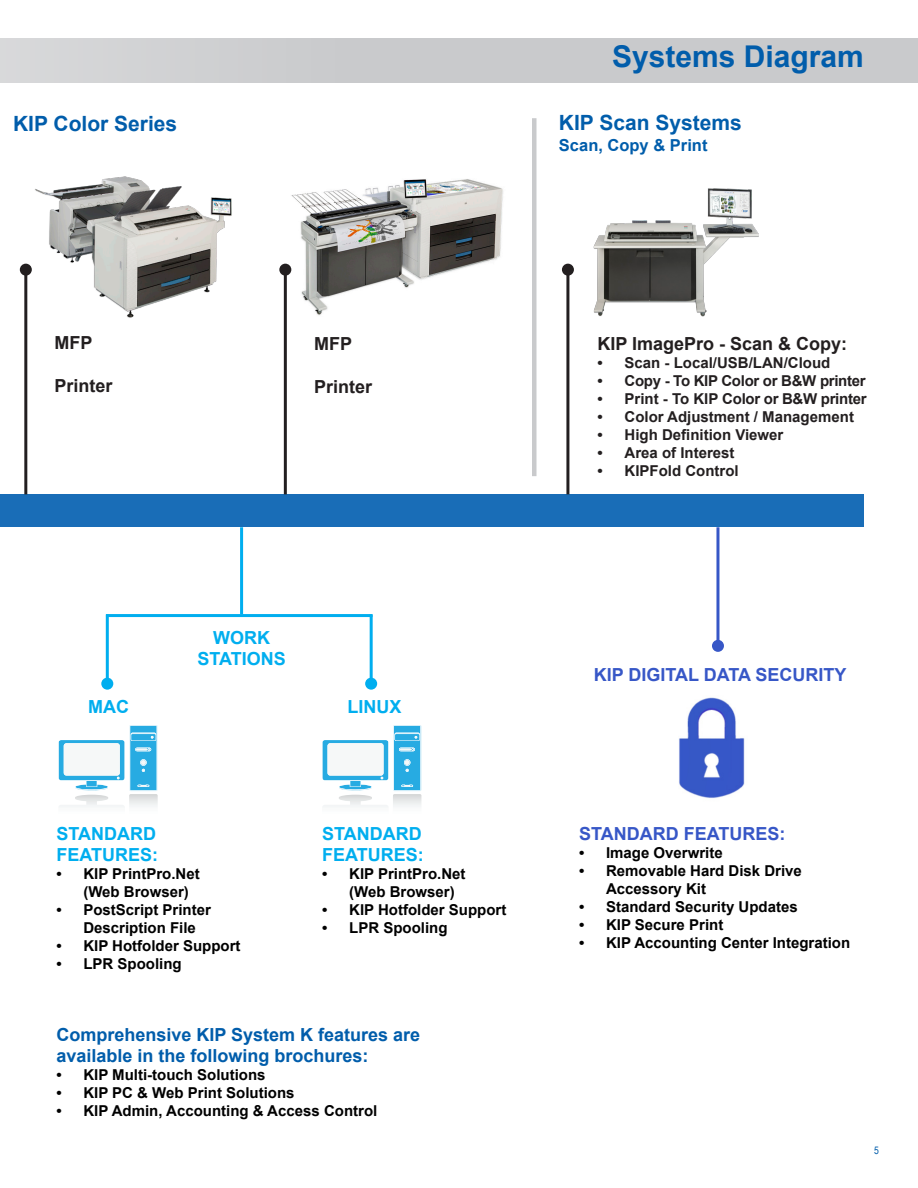
<style>
.page{position:relative;width:918px;height:1188px;background:#fff}
.page>*{position:absolute;margin:0;border:0;box-sizing:border-box;transform-origin:0 0}
.t1{font:700 30px "Arial";color:#015dab}
.t2{font:700 21px "Arial";color:#015dab}
.t3{font:700 18px/21.6px "Arial";color:#015dab}
.t4{font:700 18px/21.6px "Arial";color:#00aeef}
.t5{font:700 18px "Arial";color:#231f20}
.t6{font:700 18px "Arial";color:#3757c7}
.t7{font:700 16.5px "Arial";color:#015dab}
.t8{font:700 15px/18px "Arial";color:#000}
.t9{font:700 15px "Arial";color:#231f20}
.t10{font:700 15px "Arial";letter-spacing:-.02em;color:#231f20}
.t11{font:10.5px "Arial Narrow";color:#015dab}
</style>
<div class="page">
<div style="left:0;top:494px;width:864px;height:33px;background:#196db7"></div>
<div style="left:0;top:38px;width:918px;height:44px;background:#c9cacc"></div>
<img style="left:35px;top:176px;width:197px;height:142px">
<hr style="left:24px;top:270px;width:3px;height:224px;background:#231f20">
<div style="left:20px;top:264px;width:12px;height:12px;background:#231f20;border-radius:50%"></div>
<img style="left:287px;top:179px;width:216px;height:137px">
<hr style="left:284px;top:270px;width:3px;height:224px;background:#231f20">
<div style="left:279px;top:264px;width:12px;height:12px;background:#231f20;border-radius:50%"></div>
<img style="left:593px;top:188px;width:166px;height:129px">
<hr style="left:566px;top:270px;width:3px;height:224px;background:#231f20">
<div style="left:562px;top:264px;width:12px;height:12px;background:#231f20;border-radius:50%"></div>
<div style="left:532px;top:118px;width:5px;height:358px;background:#c9cacc"></div>
<hr style="left:106px;top:614px;width:267px;height:3px;background:#00aeef">
<hr style="left:370px;top:615px;width:3px;height:69px;background:#00aeef">
<div style="left:365px;top:678px;width:12px;height:12px;background:#00aeef;border-radius:50%"></div>
<hr style="left:106px;top:615px;width:3px;height:69px;background:#00aeef">
<div style="left:101px;top:678px;width:12px;height:12px;background:#00aeef;border-radius:50%"></div>
<svg style="left:58px;top:725px;width:100px;height:82px"></svg>
<svg style="left:322px;top:725px;width:100px;height:82px"></svg>
<hr style="left:240px;top:527px;width:3px;height:87px;background:#00aeef">
<hr style="left:716px;top:527px;width:3px;height:119px;background:#3757c7">
<div style="left:712px;top:640px;width:12px;height:12px;background:#3757c7;border-radius:50%"></div>
<img style="left:679px;top:697px;width:66px;height:101px">
<p class="t2" style="left:13px;top:108px;width:166px">KIP Color Series</p>
<p class="t1" style="left:612px;top:35px;width:253px">Systems Diagram</p>
<p class="t2" style="left:559px;top:108px;width:184px">KIP Scan Systems</p>
<p class="t7" style="left:559px;top:134px;width:150px">Scan, Copy &amp; Print</p>
<p class="t5" style="left:55px;top:330px;width:39px">MFP</p>
<p class="t5" style="left:55px;top:373px;width:60px">Printer</p>
<p class="t5" style="left:314px;top:331px;width:39px">MFP</p>
<p class="t5" style="left:314px;top:374px;width:60px">Printer</p>
<p class="t4" style="left:197px;top:627px;width:90px;text-align:center">WORK<br>STATIONS</p>
<p class="t4" style="left:88px;top:697px;width:42px">MAC</p>
<p class="t4" style="left:347px;top:697px;width:55px">LINUX</p>
<p class="t4" style="left:56px;top:823px;width:103px">STANDARD<br>FEATURES:</p>
<p class="t8" style="left:83px;top:865px;width:118px;text-indent:-27px">• KIP PrintPro.Net (Web Browser)</p>
<p class="t8" style="left:83px;top:901px;width:129px;text-indent:-27px">• PostScript Printer<br>Description File</p>
<p class="t8" style="left:56px;top:937px;width:186px">• KIP Hotfolder Support</p>
<p class="t8" style="left:56px;top:955px;width:127px">• LPR Spooling</p>
<p class="t4" style="left:322px;top:823px;width:103px">STANDARD<br>FEATURES:</p>
<p class="t8" style="left:349px;top:865px;width:118px;text-indent:-27px">• KIP PrintPro.Net (Web Browser)</p>
<p class="t8" style="left:322px;top:901px;width:186px">• KIP Hotfolder Support</p>
<p class="t8" style="left:322px;top:919px;width:127px">• LPR Spooling</p>
<p class="t3" style="left:56px;top:1024px;width:365px">Comprehensive KIP System K features are available in the following brochures:</p>
<p class="t8" style="left:56px;top:1066px;width:211px">• KIP Multi-touch Solutions</p>
<p class="t8" style="left:56px;top:1084px;width:240px">• KIP PC &amp; Web Print Solutions</p>
<p class="t8" style="left:56px;top:1102px;width:322px">• KIP Admin, Accounting &amp; Access Control</p>
<p class="t5" style="left:598px;top:331px;width:251px">KIP ImagePro - Scan &amp; Copy:</p>
<p class="t9" style="left:598px;top:352px;width:234px">• Scan - Local/USB/LAN/Cloud</p>
<p class="t10" style="left:598px;top:370px;width:270px">• Copy - To KIP Color or B&amp;W printer</p>
<p class="t10" style="left:598px;top:388px;width:271px">• Print - To KIP Color or B&amp;W printer</p>
<p class="t9" style="left:598px;top:406px;width:258px">• Color Adjustment / Management</p>
<p class="t9" style="left:598px;top:424px;width:187px">• High Definition Viewer</p>
<p class="t9" style="left:598px;top:442px;width:139px">• Area of Interest</p>
<p class="t9" style="left:598px;top:460px;width:143px">• KIPFold Control</p>
<p class="t6" style="left:594px;top:662px;width:254px">KIP DIGITAL DATA SECURITY</p>
<p class="t6" style="left:579px;top:821px;width:208px">STANDARD FEATURES:</p>
<p class="t8" style="left:579px;top:844px;width:145px">• Image Overwrite</p>
<p class="t8" style="left:606px;top:862px;width:197px;text-indent:-27px">• Removable Hard Disk Drive<br>Accessory Kit</p>
<p class="t8" style="left:579px;top:898px;width:220px">• Standard Security Updates</p>
<p class="t8" style="left:579px;top:916px;width:146px">• KIP Secure Print</p>
<p class="t8" style="left:579px;top:934px;width:273px">• KIP Accounting Center Integration</p>
<p class="t11" style="left:874px;top:1142px;width:6px">5</p>
</div>
